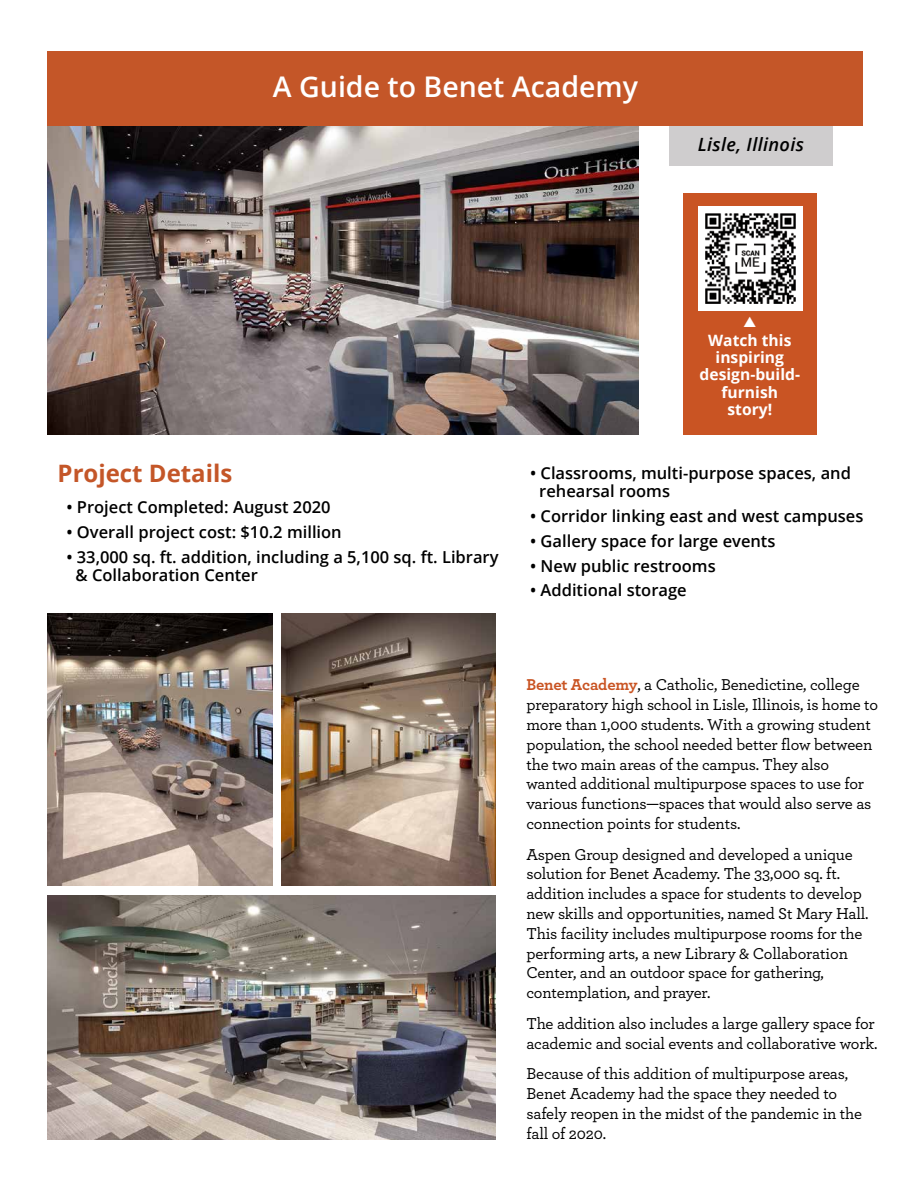
<style>
.page{position:relative;width:918px;height:1188px;background:#fff}
.page>*{position:absolute;margin:0;border:0;box-sizing:border-box;transform-origin:0 0}
.t1{font:600 28.5px "Open Sans";color:#fff}
.t2{font:700 24px "Open Sans";color:#c45628}
.t3{font:italic 600 18.3px "Open Sans";letter-spacing:.02em;color:#000}
.t4{font:500 16.5px/19.8px "Archer";letter-spacing:-.01em;color:#000}
.t5{font:600 16.5px/18px "Open Sans";color:#000}
.t6{font:700 15.6px/17.2px "Open Sans";color:#fff;text-align:center}
.s1{font-weight:700;color:#c95423}
</style>
<div class="page">
<img style="left:47px;top:125px;width:592px;height:309px">
<div style="left:669px;top:116px;width:164px;height:50px;background:#cfcdce"></div>
<div style="left:47px;top:51px;width:815px;height:74px;background:#c45628"></div>
<div style="left:683px;top:193px;width:133px;height:241px;background:#c95423"></div>
<img style="left:698px;top:207px;width:104px;height:104px">
<img style="left:47px;top:614px;width:225px;height:272px">
<img style="left:282px;top:614px;width:214px;height:272px">
<img style="left:47px;top:895px;width:449px;height:245px">
<h1 class="t1" style="left:273px;top:67px;width:367px">A Guide to Benet Academy</h1>
<p class="t3" style="left:698px;top:131px;width:108px">Lisle, Illinois</p>
<p class="t6" style="left:700px;top:331px;width:102px">Watch this inspiring design-build&shy;furnish story!</p>
<h2 class="t2" style="left:58px;top:456px;width:176px">Project Details</h2>
<p class="t5" style="left:539px;top:464px;width:313px;text-indent:-9px">• Classrooms, multi-purpose spaces, and rehearsal rooms</p>
<p class="t5" style="left:530px;top:507px;width:335px">• Corridor linking east and west campuses</p>
<p class="t5" style="left:530px;top:532px;width:247px">• Gallery space for large events</p>
<p class="t5" style="left:530px;top:556px;width:187px">• New public restrooms</p>
<p class="t5" style="left:530px;top:581px;width:158px">• Additional storage</p>
<p class="t5" style="left:66px;top:498px;width:266px">• Project Completed: August 2020</p>
<p class="t5" style="left:66px;top:523px;width:277px">• Overall project cost: $10.2 million</p>
<p class="t5" style="left:76px;top:547px;width:424px;text-indent:-9px">• 33,000 sq. ft. addition, including a 5,100 sq. ft. Library &amp; Collaboration Center</p>
<p class="t4" style="left:526px;top:674px;width:353px"><span class="s1">Benet Academy</span>, a Catholic, Benedictine, college preparatory high school in Lisle, Illinois, is home to more than 1,000 students. With a growing student population, the school needed better flow between the two main areas of the campus. They also wanted additional multipurpose spaces to use for various functions—spaces that would also serve as connection points for students.</p>
<p class="t4" style="left:526px;top:843px;width:344px">Aspen Group designed and developed a unique solution for Benet Academy. The 33,000 sq. ft. addition includes a space for students to develop new skills and opportunities, named St Mary Hall.<br>This facility includes multipurpose rooms for the performing arts, a new Library &amp; Collaboration Center, and an outdoor space for gathering, contemplation, and prayer.</p>
<p class="t4" style="left:526px;top:1013px;width:352px">The addition also includes a large gallery space for academic and social events and collaborative work.</p>
<p class="t4" style="left:526px;top:1063px;width:337px">Because of this addition of multipurpose areas, Benet Academy had the space they needed to safely reopen in the midst of the pandemic in the fall of 2020.</p>
</div>
